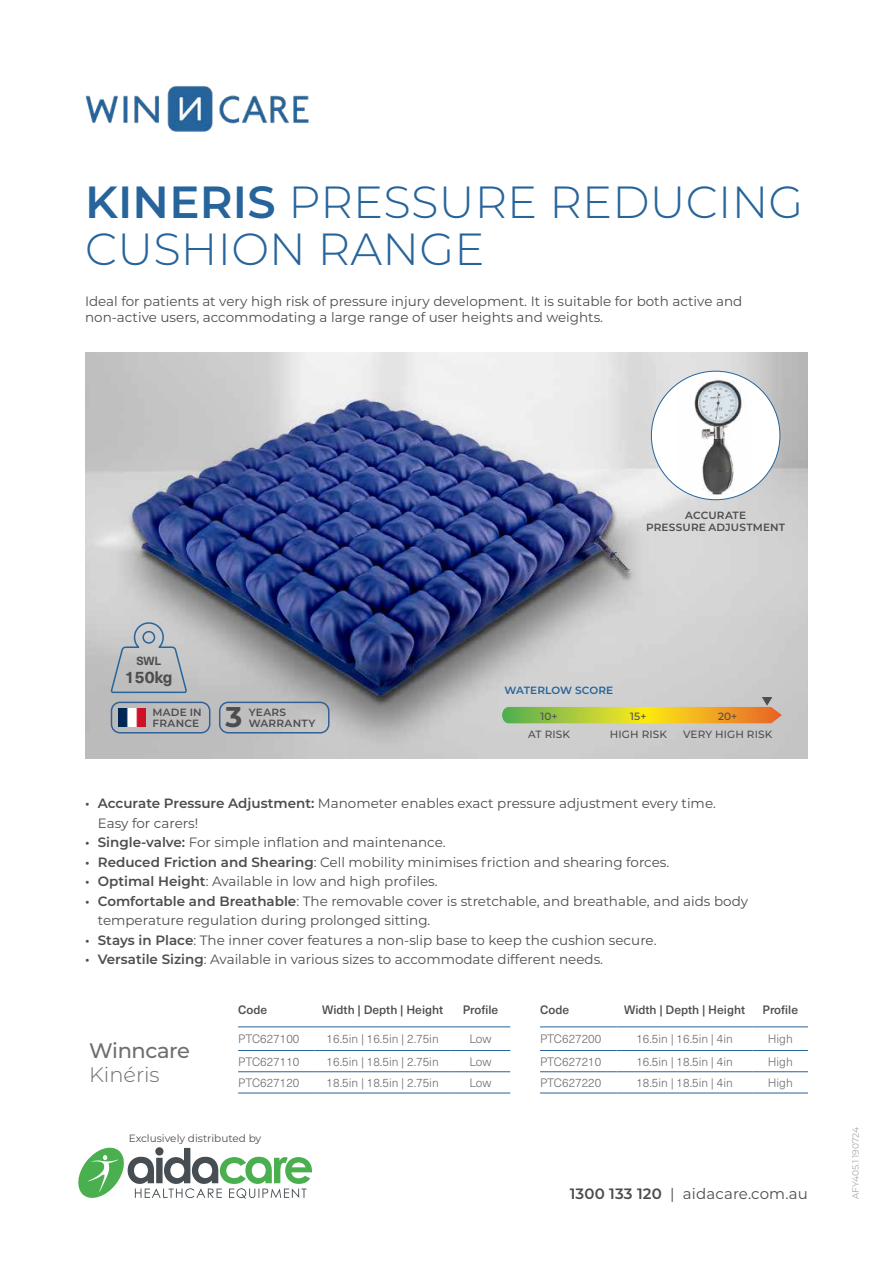
<style>
.page{position:relative;width:893px;height:1263px;background:#fff}
.page>*{position:absolute;margin:0;border:0;box-sizing:border-box;transform-origin:0 0}
.t1{font:300 45px/46.5px "Montserrat";letter-spacing:.005em;color:#26649b}
.t2{font:700 28.5px "Montserrat";color:#4d4d4f}
.t3{font:500 21px "Montserrat";letter-spacing:-.02em;color:#6d6e71}
.t4{font:300 21px "Montserrat";color:#6d6e71}
.t5{font:700 16.5px "Neue Haas Unica W1 G";color:#4d4d4f}
.t6{font:15px "Montserrat";letter-spacing:.01em;color:#4d4d4f}
.t7{font:13.5px/19.5px "Montserrat";color:#4d4d4f}
.t8{font:300 12px "Neue Haas Unica W1 G";color:#6d6e71}
.t9{font:500 12px "Neue Haas Unica W1 G";color:#4d4d4f}
.t10{font:700 11.55px "Neue Haas Unica W1 G";color:#4d4d4f}
.t11{font:600 10.5px/10.5px "Montserrat";letter-spacing:.02em;color:#4d4d4f}
.t12{font:500 10.5px "Montserrat";letter-spacing:.01em;color:#4d4d4f}
.t13{font:10.5px "Montserrat";color:#4d4d4f}
.t14{font:600 10.5px "Montserrat";letter-spacing:.01em;color:#26649b}
.t15{font:9px "Montserrat";color:#a7a9ac}
.s1{font-weight:600}
</style>
<div class="page">
<svg style="left:78px;top:1147px;width:234px;height:52px"></svg>
<img style="left:85px;top:86px;width:224px;height:46px">
<hr style="left:238px;top:1050px;width:77px;height:1px;background:#26649b">
<hr style="left:315px;top:1050px;width:136px;height:1px;background:#26649b">
<hr style="left:451px;top:1050px;width:59px;height:1px;background:#26649b">
<hr style="left:540px;top:1050px;width:77px;height:1px;background:#26649b">
<hr style="left:617px;top:1050px;width:136px;height:1px;background:#26649b">
<hr style="left:753px;top:1050px;width:55px;height:1px;background:#26649b">
<hr style="left:238px;top:1071px;width:77px;height:1px;background:#26649b">
<hr style="left:315px;top:1071px;width:136px;height:1px;background:#26649b">
<hr style="left:451px;top:1071px;width:59px;height:1px;background:#26649b">
<hr style="left:540px;top:1071px;width:77px;height:1px;background:#26649b">
<hr style="left:617px;top:1071px;width:136px;height:1px;background:#26649b">
<hr style="left:753px;top:1071px;width:55px;height:1px;background:#26649b">
<hr style="left:238px;top:1093px;width:77px;height:1px;background:#26649b">
<hr style="left:315px;top:1093px;width:136px;height:1px;background:#26649b">
<hr style="left:451px;top:1093px;width:59px;height:1px;background:#26649b">
<hr style="left:540px;top:1093px;width:77px;height:1px;background:#26649b">
<hr style="left:617px;top:1093px;width:136px;height:1px;background:#26649b">
<hr style="left:753px;top:1093px;width:55px;height:1px;background:#26649b">
<hr style="left:238px;top:1026px;width:77px;height:1px;background:#26649b">
<hr style="left:315px;top:1026px;width:136px;height:1px;background:#26649b">
<hr style="left:451px;top:1026px;width:59px;height:1px;background:#26649b">
<hr style="left:540px;top:1026px;width:77px;height:1px;background:#26649b">
<hr style="left:617px;top:1026px;width:136px;height:1px;background:#26649b">
<hr style="left:753px;top:1026px;width:55px;height:1px;background:#26649b">
<img style="left:85px;top:353px;width:723px;height:405px">
<svg style="left:502px;top:697px;width:280px;height:26px"></svg>
<div style="left:219px;top:702px;width:110px;height:31px;border:2px solid #336195;border-radius:9px"></div>
<div style="left:111px;top:702px;width:99px;height:31px;border:2px solid #336195;border-radius:9px"></div>
<img style="left:119px;top:708px;width:27px;height:18px">
<div style="left:651px;top:371px;width:129px;height:129px;background:#fff;border-radius:50%"></div>
<img style="left:678px;top:371px;width:76px;height:128px">
<svg style="left:111px;top:621px;width:77px;height:73px"></svg>
<h1 class="t1" style="left:85px;top:178px;width:720px"><span class="s1">KINERIS</span> PRESSURE REDUCING<br>CUSHION RANGE</h1>
<p class="t7" style="left:85px;top:293px;width:659px;line-height:16.2px">Ideal for patients at very high risk of pressure injury development. It is suitable for both active and non-active users, accommodating a large range of user heights and weights.</p>
<p class="t11" style="left:646px;top:509px;width:141px;line-height:12px;text-align:center">ACCURATE<br>PRESSURE ADJUSTMENT</p>
<p class="t10" style="left:136px;top:652px;width:26px">SWL</p>
<p class="t5" style="left:125px;top:665px;width:49px">150kg</p>
<p class="t11" style="left:153px;top:707px;width:51px">MADE IN<br>FRANCE</p>
<h2 class="t2" style="left:225px;top:696px;width:18px">3</h2>
<p class="t11" style="left:249px;top:707px;width:68px">YEARS<br>WARRANTY</p>
<p class="t14" style="left:504px;top:683px;width:110px">WATERLOW SCORE</p>
<p class="t12" style="left:540px;top:709px;width:19px">10+</p>
<p class="t12" style="left:630px;top:709px;width:18px">15+</p>
<p class="t12" style="left:718px;top:709px;width:21px">20+</p>
<p class="t12" style="left:528px;top:727px;width:43px">AT RISK</p>
<p class="t12" style="left:610px;top:727px;width:59px">HIGH RISK</p>
<p class="t12" style="left:683px;top:727px;width:91px">VERY HIGH RISK</p>
<p class="t7" style="left:98px;top:793px;width:620px;text-indent:-13px"><span class="s1">• Accurate Pressure Adjustment:</span> Manometer enables exact pressure adjustment every time.<br>Easy for carers!</p>
<p class="t7" style="left:85px;top:832px;width:362px"><span class="s1">• Single-valve:</span> For simple inflation and maintenance.</p>
<p class="t7" style="left:85px;top:852px;width:586px"><span class="s1">• Reduced Friction and Shearing</span>: Cell mobility minimises friction and shearing forces.</p>
<p class="t7" style="left:85px;top:871px;width:354px"><span class="s1">• Optimal Height</span>: Available in low and high profiles.</p>
<p class="t7" style="left:98px;top:891px;width:652px;text-indent:-13px"><span class="s1">• Comfortable and Breathable</span>: The removable cover is stretchable, and breathable, and aids body temperature regulation during prolonged sitting.</p>
<p class="t7" style="left:85px;top:930px;width:573px"><span class="s1">• Stays in Place</span>: The inner cover features a non-slip base to keep the cushion secure.</p>
<p class="t7" style="left:85px;top:949px;width:520px"><span class="s1">• Versatile Sizing</span>: Available in various sizes to accommodate different needs.</p>
<h3 class="t3" style="left:89px;top:1036px;width:102px">Winncare</h3>
<h3 class="t4" style="left:89px;top:1060px;width:72px">Kinéris</h3>
<p class="t9" style="left:238px;top:1001px;width:31px">Code</p>
<p class="t9" style="left:322px;top:1001px;width:122px">Width | Depth | Height</p>
<p class="t9" style="left:463px;top:1001px;width:37px">Profile</p>
<p class="t9" style="left:540px;top:1001px;width:31px">Code</p>
<p class="t9" style="left:624px;top:1001px;width:122px">Width | Depth | Height</p>
<p class="t9" style="left:762px;top:1001px;width:37px">Profile</p>
<p class="t8" style="left:238px;top:1030px;width:63px">PTC627100</p>
<p class="t8" style="left:327px;top:1030px;width:114px">16.5in | 16.5in | 2.75in</p>
<p class="t8" style="left:469px;top:1030px;width:24px">Low</p>
<p class="t8" style="left:540px;top:1030px;width:63px">PTC627200</p>
<p class="t8" style="left:636px;top:1030px;width:98px">16.5in | 16.5in | 4in</p>
<p class="t8" style="left:768px;top:1030px;width:27px">High</p>
<p class="t8" style="left:238px;top:1053px;width:63px">PTC627110</p>
<p class="t8" style="left:327px;top:1053px;width:114px">16.5in | 18.5in | 2.75in</p>
<p class="t8" style="left:469px;top:1053px;width:24px">Low</p>
<p class="t8" style="left:540px;top:1053px;width:63px">PTC627210</p>
<p class="t8" style="left:636px;top:1053px;width:98px">16.5in | 18.5in | 4in</p>
<p class="t8" style="left:768px;top:1053px;width:27px">High</p>
<p class="t8" style="left:238px;top:1074px;width:63px">PTC627120</p>
<p class="t8" style="left:327px;top:1074px;width:114px">18.5in | 18.5in | 2.75in</p>
<p class="t8" style="left:469px;top:1074px;width:24px">Low</p>
<p class="t8" style="left:540px;top:1074px;width:63px">PTC627220</p>
<p class="t8" style="left:636px;top:1074px;width:98px">18.5in | 18.5in | 4in</p>
<p class="t8" style="left:768px;top:1074px;width:27px">High</p>
<p class="t13" style="left:129px;top:1131px;width:134px">Exclusively distributed by</p>
<p class="t6" style="left:570px;top:1183px;width:240px"><span class="s1">1300 133 120</span> | aidacare.com.au</p>
<p class="t15" style="left:850px;top:1199px;width:74px;rotate:-90deg">AFY405.1 190724</p>
</div>
